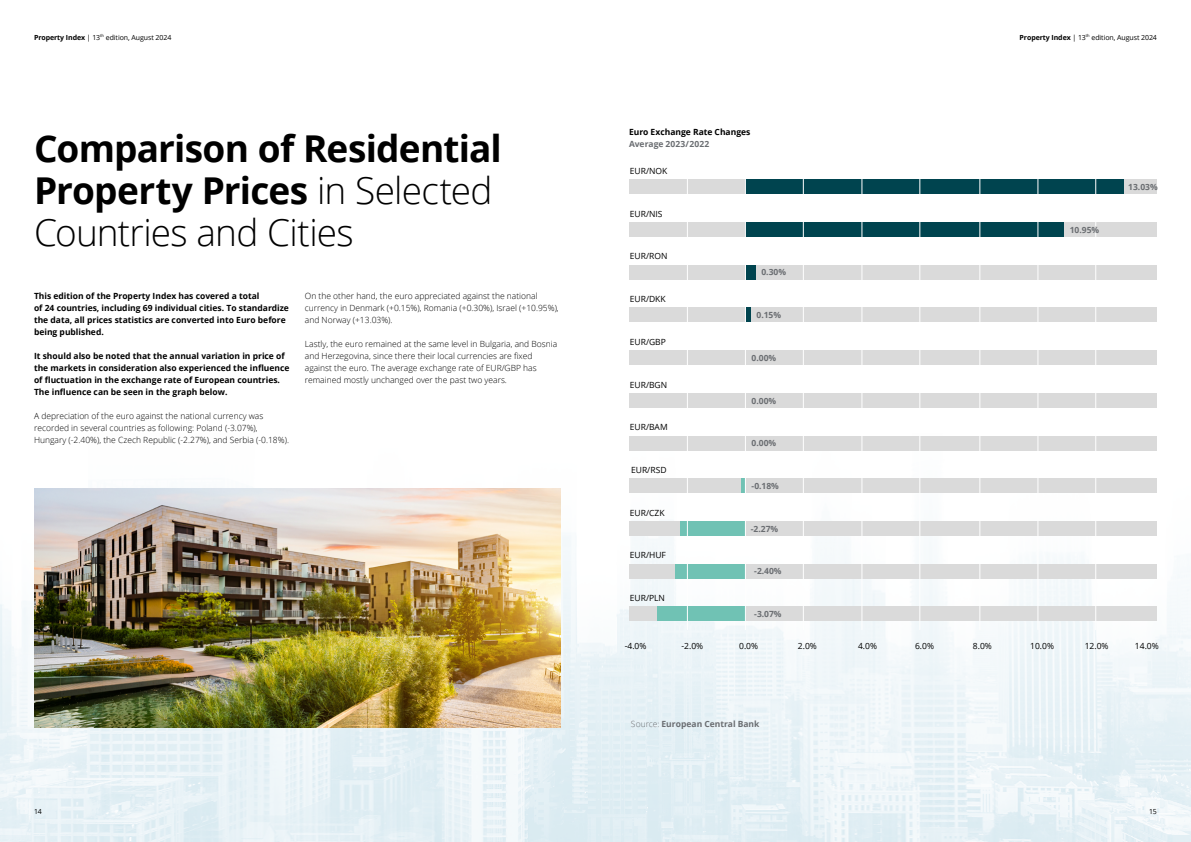
<style>
.page{position:relative;width:1191px;height:842px;background:#fff}
.page>*{position:absolute;margin:0;border:0;box-sizing:border-box;transform-origin:0 0}
.t1{font:700 37px/42px "Open Sans";letter-spacing:-.02em;color:#000}
.t2{font:300 8.5px/12px "Open Sans";color:#000}
.t3{font:700 8.5px/12px "Open Sans";color:#000}
.t4{font:8.5px "Open Sans";color:#000}
.t5{font:700 8.5px "Open Sans";color:#6a6d71}
.t6{font:7px "Open Sans";letter-spacing:-.01em;color:#000}
.s1{font-weight:700}
.s2{font-weight:300}
</style>
<div class="page">
<img style="left:0;top:407px;width:1191px;height:435px">
<div style="left:629px;top:222px;width:528px;height:15px;background:#dadada"></div>
<div style="left:629px;top:180px;width:528px;height:14px;background:#dadada"></div>
<div style="left:629px;top:265px;width:528px;height:14px;background:#dadada"></div>
<div style="left:629px;top:308px;width:528px;height:14px;background:#dadada"></div>
<div style="left:629px;top:350px;width:528px;height:15px;background:#dadada"></div>
<div style="left:629px;top:393px;width:528px;height:14px;background:#dadada"></div>
<div style="left:629px;top:436px;width:528px;height:14px;background:#dadada"></div>
<div style="left:629px;top:479px;width:528px;height:14px;background:#dadada"></div>
<div style="left:629px;top:521px;width:528px;height:14px;background:#dadada"></div>
<div style="left:629px;top:564px;width:528px;height:14px;background:#dadada"></div>
<div style="left:629px;top:607px;width:528px;height:14px;background:#dadada"></div>
<div style="left:745px;top:222px;width:318px;height:15px;background:#00444f"></div>
<div style="left:746px;top:180px;width:378px;height:14px;background:#00444f"></div>
<div style="left:746px;top:265px;width:9px;height:14px;background:#00444f"></div>
<div style="left:746px;top:308px;width:5px;height:14px;background:#00444f"></div>
<div style="left:680px;top:521px;width:65px;height:14px;background:#70c2b4"></div>
<hr style="left:741px;top:479px;width:4px;height:14px;background:#70c2b4">
<div style="left:675px;top:564px;width:70px;height:14px;background:#70c2b4"></div>
<div style="left:657px;top:606px;width:88px;height:14px;background:#70c2b4"></div>
<hr style="left:687px;top:168px;width:1px;height:462px;background:#fff">
<hr style="left:745px;top:168px;width:1px;height:462px;background:#fff">
<hr style="left:803px;top:168px;width:1px;height:462px;background:#fff">
<hr style="left:861px;top:168px;width:1px;height:462px;background:#fff">
<hr style="left:919px;top:168px;width:1px;height:462px;background:#fff">
<hr style="left:979px;top:168px;width:1px;height:462px;background:#fff">
<hr style="left:1037px;top:168px;width:1px;height:462px;background:#fff">
<hr style="left:1095px;top:168px;width:1px;height:462px;background:#fff">
<div style="left:1064px;top:226px;width:52px;height:7px;background:#dadada"></div>
<img style="left:35px;top:489px;width:526px;height:239px">
<p class="t6" style="left:34px;top:32px;width:139px"><span class="s1">Property Index</span> | 13<sup>th</sup> edition, August 2024</p>
<h1 class="t1" style="left:34px;top:127px;width:469px">Comparison of Residential<br>Property Prices <span class="s2">in Selected<br>Countries and Cities</span></h1>
<p class="t3" style="left:34px;top:289px;width:256px">This edition of the Property Index has covered a total<br>of 24 countries, including 69 individual cities. To standardize the data, all prices statistics are converted into Euro before being published.</p>
<p class="t3" style="left:34px;top:349px;width:257px">It should also be noted that the annual variation in price of the markets in consideration also experienced the influence of fluctuation in the exchange rate of European countries.<br>The influence can be seen in the graph below.</p>
<p class="t2" style="left:34px;top:409px;width:256px">A depreciation of the euro against the national currency was recorded in several countries as following: Poland (-3.07%),<br>Hungary (-2.40%), the Czech Republic (-2.27%), and Serbia (-0.18%).</p>
<p class="t2" style="left:305px;top:289px;width:255px">On the other hand, the euro appreciated against the national currency in Denmark (+0.15%), Romania (+0.30%), Israel (+10.95%), and Norway (+13.03%).</p>
<p class="t2" style="left:305px;top:337px;width:254px">Lastly, the euro remained at the same level in Bulgaria, and Bosnia and Herzegovina, since there their local currencies are fixed against the euro. The average exchange rate of EUR/GBP has remained mostly unchanged over the past two years.</p>
<p class="t3" style="left:629px;top:126px;width:123px">Euro Exchange Rate Changes</p>
<p class="t5" style="left:629px;top:138px;width:82px">Average 2023/2022</p>
<p class="t4" style="left:630px;top:165px;width:39px">EUR/NOK</p>
<p class="t4" style="left:630px;top:208px;width:34px">EUR/NIS</p>
<p class="t4" style="left:630px;top:251px;width:39px">EUR/RON</p>
<p class="t4" style="left:630px;top:293px;width:37px">EUR/DKK</p>
<p class="t4" style="left:630px;top:336px;width:38px">EUR/GBP</p>
<p class="t4" style="left:630px;top:379px;width:39px">EUR/BGN</p>
<p class="t4" style="left:630px;top:421px;width:39px">EUR/BAM</p>
<p class="t4" style="left:631px;top:464px;width:37px">EUR/RSD</p>
<p class="t4" style="left:630px;top:507px;width:36px">EUR/CZK</p>
<p class="t4" style="left:630px;top:549px;width:38px">EUR/HUF</p>
<p class="t4" style="left:630px;top:592px;width:37px">EUR/PLN</p>
<p class="t5" style="left:761px;top:266px;width:26px">0.30%</p>
<p class="t5" style="left:756px;top:309px;width:26px">0.15%</p>
<p class="t5" style="left:751px;top:352px;width:26px">0.00%</p>
<p class="t5" style="left:751px;top:394px;width:26px">0.00%</p>
<p class="t5" style="left:751px;top:437px;width:26px">0.00%</p>
<p class="t5" style="left:751px;top:480px;width:29px">-0.18%</p>
<p class="t5" style="left:751px;top:522px;width:29px">-2.27%</p>
<p class="t5" style="left:754px;top:565px;width:29px">-2.40%</p>
<p class="t5" style="left:754px;top:608px;width:29px">-3.07%</p>
<p class="t6" style="left:1019px;top:32px;width:139px"><span class="s1">Property Index</span> | 13<sup>th</sup> edition, August 2024</p>
<p class="t5" style="left:1069px;top:224px;width:31px">10.95%</p>
<p class="t5" style="left:1128px;top:181px;width:31px">13.03%</p>
<p class="t4" style="left:625px;top:640px;width:23px">-4.0%</p>
<p class="t4" style="left:681px;top:640px;width:23px">-2.0%</p>
<p class="t4" style="left:739px;top:640px;width:20px">0.0%</p>
<p class="t4" style="left:798px;top:640px;width:20px">2.0%</p>
<p class="t4" style="left:858px;top:640px;width:20px">4.0%</p>
<p class="t4" style="left:915px;top:640px;width:20px">6.0%</p>
<p class="t4" style="left:973px;top:640px;width:20px">8.0%</p>
<p class="t4" style="left:1030px;top:640px;width:25px">10.0%</p>
<p class="t4" style="left:1084px;top:640px;width:25px">12.0%</p>
<p class="t4" style="left:1135px;top:640px;width:25px">14.0%</p>
<p class="t5" style="left:631px;top:717px;width:130px"><span class="s2">Source:</span> European Central Bank</p>
<p class="t6" style="left:34px;top:807px;width:9px">14</p>
<p class="t6" style="left:1149px;top:807px;width:9px">15</p>
</div>
